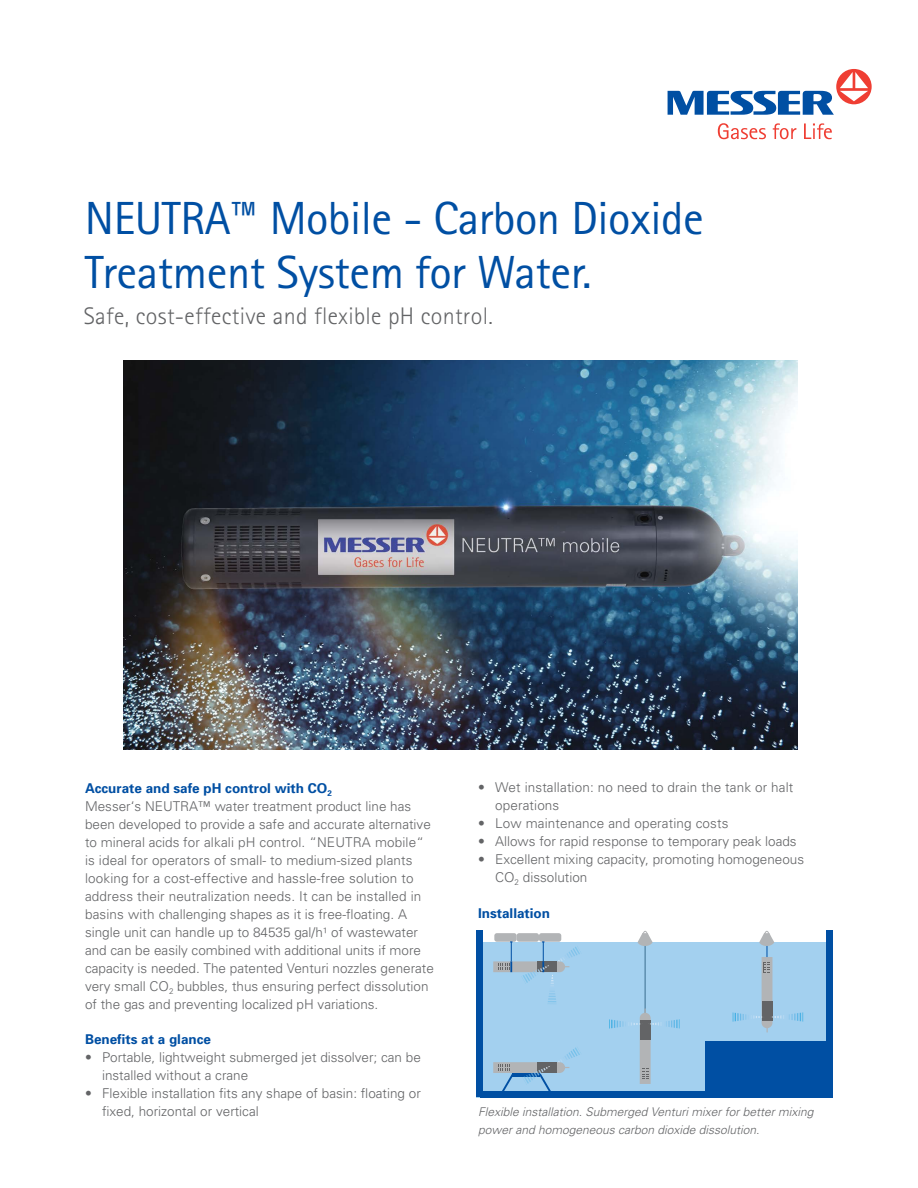
<style>
.page{position:relative;width:918px;height:1188px;background:#fff}
.page>*{position:absolute;margin:0;border:0;box-sizing:border-box;transform-origin:0 0}
.t1{font:46.5px/54px "Rotis Sans Serif";letter-spacing:-.01em;color:#004fa3}
.t2{font:300 24px "Rotis Sans Serif";letter-spacing:.015em;color:#636466}
.t3{font:300 13.5px/18px "Univers";color:#636466}
.t4{font:700 13.5px "Univers";color:#004fa3}
.t5{font:italic 300 12px/18px "Univers";color:#636466}
.s1{font-weight:700;color:#004fa3}
</style>
<div class="page">
<div style="left:477px;top:942px;width:356px;height:155px;background:#a3d0ef"></div>
<hr style="left:767px;top:936px;width:1px;height:52px;background:#004fa3">
<svg style="left:759px;top:930px;width:15px;height:17px"></svg>
<hr style="left:645px;top:946px;width:1px;height:95px;background:#3b6e8f">
<svg style="left:638px;top:930px;width:15px;height:17px"></svg>
<div style="left:480px;top:1091px;width:353px;height:6px;background:#004fa3"></div>
<div style="left:477px;top:931px;width:6px;height:166px;background:#004fa3"></div>
<div style="left:827px;top:931px;width:6px;height:166px;background:#004fa3"></div>
<div style="left:705px;top:1041px;width:125px;height:54px;background:#004fa3"></div>
<svg style="left:733px;top:957px;width:70px;height:75px"></svg>
<svg style="left:609px;top:1009px;width:71px;height:75px"></svg>
<div style="left:494px;top:933px;width:23px;height:9px;background:#b2b4b6;border-radius:3px"></div>
<div style="left:517px;top:933px;width:22px;height:9px;background:#b2b4b6;border-radius:3px"></div>
<div style="left:539px;top:933px;width:22px;height:9px;background:#b2b4b6;border-radius:3px"></div>
<svg style="left:493px;top:1047px;width:87px;height:44px"></svg>
<svg style="left:493px;top:942px;width:87px;height:62px"></svg>
<svg style="left:718px;top:123px;width:114px;height:16px"></svg>
<svg style="left:668px;top:91px;width:166px;height:24px"></svg>
<div style="left:836px;top:69px;width:36px;height:35px;background:#ef3e33;border-radius:50%"></div>
<svg style="left:840px;top:72px;width:28px;height:29px"></svg>
<img style="left:123px;top:360px;width:674px;height:389px">
<h1 class="t1" style="left:85px;top:191px;width:620px">NEUTRA™ Mobile - Carbon Dioxide<br>Treatment System for Water.</h1>
<h2 class="t2" style="left:84px;top:302px;width:411px">Safe, cost-effective and flexible pH control.</h2>
<p class="t3" style="left:85px;top:778px;width:350px"><span class="s1">Accurate and safe pH control with CO</span><sub>2<br></sub>Messer‘s NEUTRA™ water treatment product line has been developed to provide a safe and accurate alternative to mineral acids for alkali pH control. “NEUTRA mobile“ is ideal for operators of small- to medium-sized plants looking for a cost-effective and hassle-free solution to address their neutralization needs. It can be installed in basins with challenging shapes as it is free-floating. A single unit can handle up to 84535 gal/h¹ of wastewater and can be easily combined with additional units if more capacity is needed. The patented Venturi nozzles generate very small CO<sub>2</sub> bubbles, thus ensuring perfect dissolution of the gas and preventing localized pH variations.</p>
<p class="t4" style="left:85px;top:1031px;width:128px">Benefits at a glance</p>
<p class="t3" style="left:102px;top:1048px;width:320px;text-indent:-17px">• Portable, lightweight submerged jet dissolver; can be installed without a crane</p>
<p class="t3" style="left:102px;top:1084px;width:320px;text-indent:-17px">• Flexible installation fits any shape of basin: floating or fixed, horizontal or vertical</p>
<p class="t3" style="left:495px;top:778px;width:300px;text-indent:-17px">• Wet installation: no need to drain the tank or halt operations</p>
<p class="t3" style="left:478px;top:814px;width:252px">• Low maintenance and operating costs</p>
<p class="t3" style="left:478px;top:832px;width:320px">• Allows for rapid response to temporary peak loads</p>
<p class="t3" style="left:495px;top:850px;width:311px;text-indent:-17px">• Excellent mixing capacity, promoting homogeneous<br>CO<sub>2</sub> dissolution</p>
<p class="t4" style="left:478px;top:905px;width:74px">Installation</p>
<p class="t5" style="left:478px;top:1102px;width:337px">Flexible installation. Submerged Venturi mixer for better mixing power and homogeneous carbon dioxide dissolution.</p>
</div>
